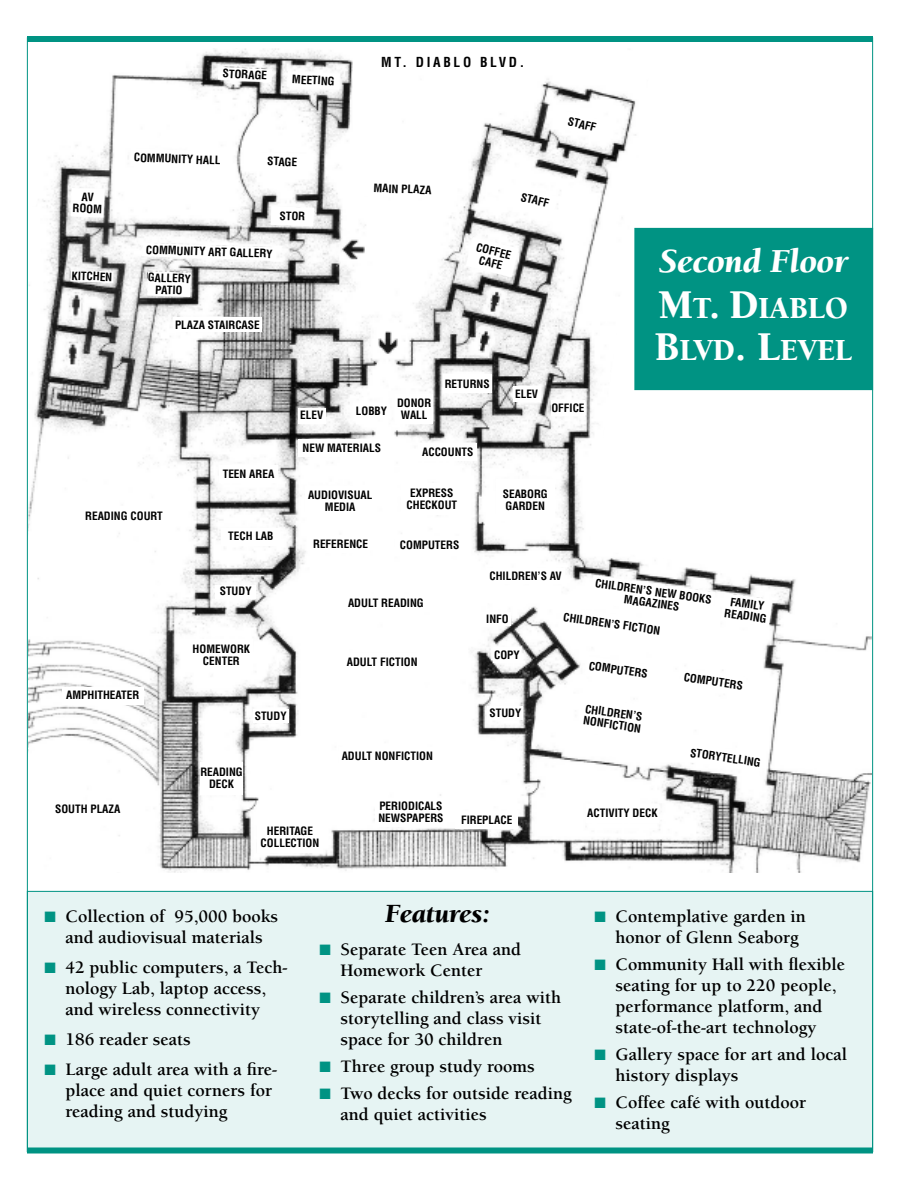
<style>
.page{position:relative;width:918px;height:1188px;background:#fff}
.page>*{position:absolute;margin:0;border:0;box-sizing:border-box;transform-origin:0 0}
.t1{font:italic 900 34.5px "Berkeley";color:#fff}
.t2{font:900 31.5px/42px "Berkeley";color:#fff;scale:.95 1}
.t3{font:italic 900 27px "Berkeley";color:#000}
.t4{font:700 18px/21px "Berkeley";color:#000}
.t5{font:700 condensed 13.5px "Helvetica";letter-spacing:.2em;color:#000}
.t6{font:700 condensed 11.25px/12px "Helvetica";color:#000;text-align:center}
.s1{font-size:42px}
.s2{color:#009383}
</style>
<div class="page">
<img style="left:29px;top:49px;width:842px;height:823px">
<div style="left:27px;top:891px;width:846px;height:261px;background:#e6f4f3"></div>
<svg style="left:589px;top:40px;width:285px;height:550px"></svg>
<div style="left:27px;top:36px;width:846px;height:6px;background:#009383"></div>
<div style="left:27px;top:1148px;width:846px;height:6px;background:#009383"></div>
<div style="left:635px;top:228px;width:238px;height:162px;background:#009383"></div>
<div style="left:634px;top:228px;width:239px;height:162px;border:1px solid #009383"></div>
<div style="left:75px;top:507px;width:98px;height:19px;background:#fff"></div>
<div style="left:62px;top:687px;width:82px;height:18px;background:#fff"></div>
<div style="left:47px;top:801px;width:82px;height:18px;background:#fff"></div>
<div style="left:219px;top:465px;width:59px;height:18px;background:#fff"></div>
<div style="left:298px;top:408px;width:27px;height:15px;background:#fff"></div>
<svg style="left:218px;top:67px;width:54px;height:15px"></svg>
<svg style="left:287px;top:71px;width:53px;height:19px"></svg>
<svg style="left:130px;top:148px;width:94px;height:22px"></svg>
<svg style="left:356px;top:179px;width:94px;height:21px"></svg>
<svg style="left:251px;top:152px;width:63px;height:20px"></svg>
<svg style="left:271px;top:206px;width:43px;height:20px"></svg>
<svg style="left:26px;top:41px;width:78px;height:177px"></svg>
<svg style="left:70px;top:270px;width:44px;height:13px"></svg>
<svg style="left:147px;top:271px;width:44px;height:26px"></svg>
<div style="left:173px;top:317px;width:89px;height:15px;background:#fff"></div>
<svg style="left:559px;top:110px;width:46px;height:29px"></svg>
<svg style="left:512px;top:186px;width:46px;height:28px"></svg>
<svg style="left:466px;top:237px;width:53px;height:40px"></svg>
<svg style="left:559px;top:575px;width:213px;height:67px"></svg>
<svg style="left:584px;top:656px;width:68px;height:28px"></svg>
<svg style="left:579px;top:696px;width:68px;height:45px"></svg>
<svg style="left:686px;top:743px;width:79px;height:29px"></svg>
<svg style="left:142px;top:243px;width:135px;height:18px"></svg>
<svg style="left:679px;top:667px;width:68px;height:29px"></svg>
<div style="left:222px;top:528px;width:58px;height:17px;background:#fff"></div>
<div style="left:215px;top:585px;width:41px;height:13px;background:#fff"></div>
<div style="left:190px;top:639px;width:63px;height:31px;background:#fff"></div>
<div style="left:200px;top:762px;width:43px;height:33px;background:#fff"></div>
<div style="left:257px;top:822px;width:66px;height:31px;background:#fff"></div>
<div style="left:375px;top:798px;width:72px;height:28px;background:#fff"></div>
<div style="left:456px;top:811px;width:62px;height:18px;background:#fff"></div>
<div style="left:339px;top:747px;width:96px;height:17px;background:#fff"></div>
<div style="left:343px;top:654px;width:78px;height:17px;background:#fff"></div>
<div style="left:342px;top:594px;width:88px;height:17px;background:#fff"></div>
<div style="left:305px;top:486px;width:70px;height:31px;background:#fff"></div>
<div style="left:311px;top:536px;width:59px;height:17px;background:#fff"></div>
<div style="left:298px;top:440px;width:87px;height:17px;background:#fff"></div>
<div style="left:395px;top:536px;width:69px;height:18px;background:#fff"></div>
<div style="left:401px;top:483px;width:62px;height:31px;background:#fff"></div>
<div style="left:418px;top:443px;width:59px;height:18px;background:#fff"></div>
<div style="left:496px;top:479px;width:59px;height:41px;background:#fff"></div>
<div style="left:253px;top:710px;width:35px;height:13px;background:#fff"></div>
<div style="left:488px;top:706px;width:35px;height:14px;background:#fff"></div>
<div style="left:354px;top:404px;width:35px;height:13px;background:#fff"></div>
<div style="left:395px;top:395px;width:38px;height:29px;background:#fff"></div>
<div style="left:443px;top:375px;width:48px;height:18px;background:#fff"></div>
<div style="left:513px;top:386px;width:27px;height:16px;background:#fff"></div>
<div style="left:551px;top:401px;width:34px;height:15px;background:#fff"></div>
<div style="left:487px;top:568px;width:77px;height:16px;background:#fff"></div>
<div style="left:484px;top:612px;width:27px;height:14px;background:#fff"></div>
<div style="left:493px;top:648px;width:28px;height:15px;background:#fff"></div>
<div style="left:586px;top:804px;width:73px;height:19px;background:#fff"></div>
<div style="left:373px;top:52px;width:160px;height:20px;background:#fff"></div>
<p class="t6" style="left:223px;top:67px;width:46px;rotate:3deg">STORAGE</p>
<p class="t6" style="left:293px;top:73px;width:44px;rotate:3deg">MEETING</p>
<p class="t6" style="left:73px;top:190px;width:31px;rotate:2deg">AV<br>ROOM</p>
<p class="t6" style="left:134px;top:151px;width:88px;rotate:2deg">COMMUNITY HALL</p>
<p class="t6" style="left:267px;top:155px;width:32px;rotate:2deg">STAGE</p>
<p class="t6" style="left:280px;top:210px;width:27px;rotate:2deg">STOR</p>
<p class="t6" style="left:146px;top:244px;width:128px;rotate:2deg">COMMUNITY ART GALLERY</p>
<p class="t6" style="left:72px;top:270px;width:42px;rotate:2deg">KITCHEN</p>
<p class="t6" style="left:148px;top:271px;width:44px;rotate:2deg">GALLERY<br>PATIO</p>
<p class="t6" style="left:175px;top:319px;width:86px">PLAZA STAIRCASE</p>
<p class="t6" style="left:300px;top:410px;width:25px">ELEV</p>
<p class="t5" style="left:381px;top:54px;width:145px">MT. DIABLO BLVD.</p>
<p class="t6" style="left:570px;top:115px;width:30px;rotate:14deg">STAFF</p>
<p class="t6" style="left:374px;top:182px;width:59px;rotate:2deg">MAIN PLAZA</p>
<p class="t6" style="left:522px;top:191px;width:30px;rotate:14deg">STAFF</p>
<p class="t6" style="left:478px;top:241px;width:37px;rotate:14deg">COFFEE<br>CAFE</p>
<p class="t6" style="left:356px;top:405px;width:33px">LOBBY</p>
<p class="t6" style="left:397px;top:397px;width:36px">DONOR<br>WALL</p>
<p class="t6" style="left:445px;top:378px;width:46px">RETURNS</p>
<p class="t6" style="left:515px;top:388px;width:25px">ELEV</p>
<p class="t6" style="left:551px;top:402px;width:35px">OFFICE</p>
<p class="t6" style="left:85px;top:510px;width:79px">READING COURT</p>
<p class="t6" style="left:223px;top:468px;width:53px">TEEN AREA</p>
<p class="t6" style="left:228px;top:531px;width:47px">TECH LAB</p>
<p class="t6" style="left:303px;top:442px;width:80px">NEW MATERIALS</p>
<p class="t6" style="left:308px;top:489px;width:66px">AUDIOVISUAL<br>MEDIA</p>
<p class="t6" style="left:313px;top:538px;width:56px">REFERENCE</p>
<p class="t6" style="left:422px;top:446px;width:53px">ACCOUNTS</p>
<p class="t6" style="left:407px;top:487px;width:52px">EXPRESS<br>CHECKOUT</p>
<p class="t6" style="left:400px;top:539px;width:61px">COMPUTERS</p>
<p class="t6" style="left:503px;top:488px;width:47px;text-align:left">SEABORG<br>GARDEN</p>
<h1 class="t1" style="left:659px;top:248px;width:190px">Second Floor</h1>
<h2 class="t2" style="left:654px;top:290px;width:210px"><span class="s1">M</span>T<span class="s1">. D</span>IABLO<br><span class="s1">B</span>LVD<span class="s1">. L</span>EVEL</h2>
<p class="t6" style="left:66px;top:689px;width:75px">AMPHITHEATER</p>
<p class="t6" style="left:55px;top:803px;width:67px">SOUTH PLAZA</p>
<p class="t6" style="left:489px;top:570px;width:74px">CHILDREN’S AV</p>
<p class="t6" style="left:486px;top:613px;width:24px">INFO</p>
<p class="t6" style="left:494px;top:649px;width:27px">COPY</p>
<p class="t6" style="left:596px;top:577px;width:119px;rotate:8deg">CHILDREN’S NEW BOOKS<br>MAGAZINES</p>
<p class="t6" style="left:564px;top:611px;width:99px;rotate:8deg">CHILDREN’S FICTION</p>
<p class="t6" style="left:590px;top:660px;width:61px;rotate:8deg">COMPUTERS</p>
<p class="t6" style="left:586px;top:703px;width:60px;text-align:left;rotate:8deg">CHILDREN’S<br>NONFICTION</p>
<p class="t6" style="left:691px;top:747px;width:73px;rotate:8deg">STORYTELLING</p>
<p class="t6" style="left:220px;top:586px;width:33px">STUDY</p>
<p class="t6" style="left:727px;top:595px;width:44px;rotate:8deg">FAMILY<br>READING</p>
<p class="t6" style="left:348px;top:597px;width:77px">ADULT READING</p>
<p class="t6" style="left:193px;top:643px;width:59px">HOMEWORK<br>CENTER</p>
<p class="t6" style="left:347px;top:656px;width:72px">ADULT FICTION</p>
<p class="t6" style="left:685px;top:671px;width:61px;rotate:8deg">COMPUTERS</p>
<p class="t6" style="left:255px;top:710px;width:33px">STUDY</p>
<p class="t6" style="left:490px;top:707px;width:33px">STUDY</p>
<p class="t6" style="left:342px;top:750px;width:93px">ADULT NONFICTION</p>
<p class="t6" style="left:200px;top:766px;width:44px">READING<br>DECK</p>
<p class="t6" style="left:261px;top:825px;width:60px">HERITAGE<br>COLLECTION</p>
<p class="t6" style="left:378px;top:800px;width:67px;text-align:left">PERIODICALS<br>NEWSPAPERS</p>
<p class="t6" style="left:461px;top:814px;width:53px">FIREPLACE</p>
<p class="t6" style="left:587px;top:807px;width:72px">ACTIVITY DECK</p>
<p class="t4" style="left:44px;top:907px;width:235px"><span class="s2">■</span> Collection of 95,000 books</p>
<h3 class="t3" style="left:385px;top:903px;width:106px">Features:</h3>
<p class="t4" style="left:65px;top:928px;width:199px">and audiovisual materials</p>
<p class="t4" style="left:44px;top:958px;width:245px;text-align:center"><span class="s2">■</span> 42 public computers, a Tech&shy;nology Lab, laptop access,<br>and wireless connectivity</p>
<p class="t4" style="left:44px;top:1030px;width:148px"><span class="s2">■</span> 186 reader seats</p>
<p class="t4" style="left:65px;top:1060px;width:213px;text-indent:-21px"><span class="s2">■</span> Large adult area with a fire&shy;place and quiet corners for reading and studying</p>
<p class="t4" style="left:341px;top:940px;width:182px;text-indent:-21px"><span class="s2">■</span> Separate Teen Area and<br>Homework Center</p>
<p class="t4" style="left:341px;top:988px;width:222px;text-indent:-21px"><span class="s2">■</span> Separate children’s area with storytelling and class visit space for 30 children</p>
<p class="t4" style="left:320px;top:1057px;width:217px"><span class="s2">■</span> Three group study rooms</p>
<p class="t4" style="left:341px;top:1084px;width:233px;text-indent:-21px"><span class="s2">■</span> Two decks for outside reading and quiet activities</p>
<p class="t4" style="left:616px;top:907px;width:192px;text-indent:-21px"><span class="s2">■</span> Contemplative garden in honor of Glenn Seaborg</p>
<p class="t4" style="left:616px;top:955px;width:231px;text-indent:-21px"><span class="s2">■</span> Community Hall with flexible seating for up to 220 people, performance platform, and state-of-the-art technology</p>
<p class="t4" style="left:616px;top:1045px;width:233px;text-indent:-21px"><span class="s2">■</span> Gallery space for art and local history displays</p>
<p class="t4" style="left:616px;top:1093px;width:192px;text-indent:-21px"><span class="s2">■</span> Coffee café with outdoor seating</p>
</div>
